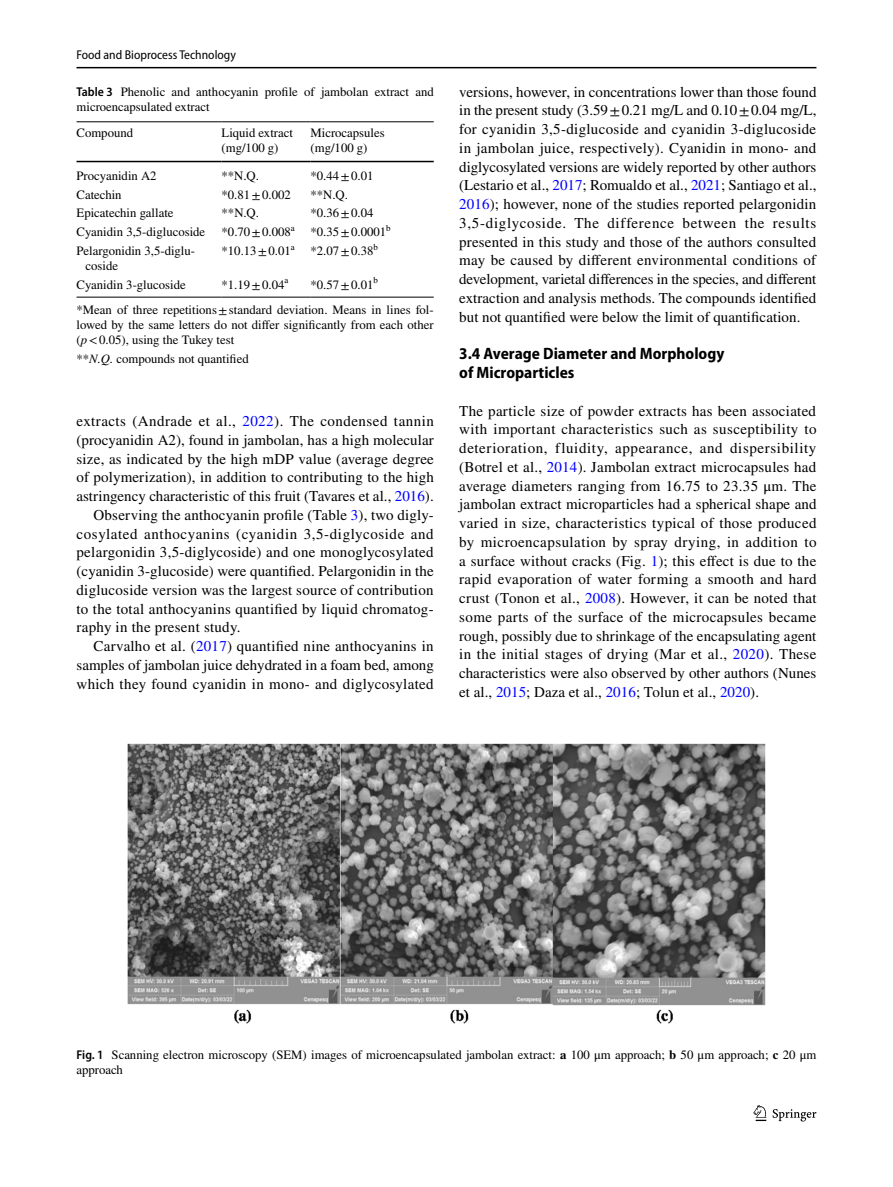
<style>
.page{position:relative;width:893px;height:1187px;background:#fff}
.page>*{position:absolute;margin:0;border:0;box-sizing:border-box;transform-origin:0 0}
.t1{font:700 semi-condensed 16.5px/18.8px "Myriad Pro";color:#000}
.t2{font:15px/18.8px "STIX";letter-spacing:.015em;color:#000;text-align:justify}
.t3{font:15px "STIX";letter-spacing:.04em;color:#000}
.t4{font:12.75px/15px "STIX";color:#000}
.t5{font:semi-condensed 12.75px "Myriad Pro";color:#000}
.s1{font-family:"Myriad Pro";font-weight:600;font-stretch:semi-condensed}
.s2{font-style:italic}
.s3{color:#00f}
.s4{font-weight:700}
</style>
<div class="page">
<hr style="left:77px;top:67px;width:739px;height:1px;background:#000">
<svg style="left:753px;top:1105px;width:13px;height:15px"></svg>
<svg style="left:773px;top:1109px;width:43px;height:12px"></svg>
<hr style="left:77px;top:121px;width:145px;height:1px;background:#000">
<hr style="left:77px;top:161px;width:145px;height:1px;background:#000">
<hr style="left:222px;top:121px;width:89px;height:1px;background:#000">
<hr style="left:222px;top:161px;width:89px;height:1px;background:#000">
<hr style="left:310px;top:121px;width:124px;height:1px;background:#000">
<hr style="left:310px;top:161px;width:124px;height:1px;background:#000">
<hr style="left:77px;top:297px;width:145px;height:1px;background:#000">
<hr style="left:222px;top:297px;width:89px;height:1px;background:#000">
<hr style="left:310px;top:297px;width:124px;height:1px;background:#000">
<img style="left:128px;top:743px;width:637px;height:280px">
<p class="t5" style="left:77px;top:48px;width:161px">Food and Bioprocess Technology</p>
<p class="t4" style="left:77px;top:85px;width:359px"><span class="s1">Table 3</span> Phenolic and anthocyanin profile of jambolan extract and microencapsulated extract</p>
<p class="t4" style="left:77px;top:126px;width:58px">Compound</p>
<p class="t4" style="left:222px;top:126px;width:73px">Liquid extract (mg/100 g)</p>
<p class="t4" style="left:311px;top:126px;width:76px">Microcapsules (mg/100 g)</p>
<p class="t4" style="left:77px;top:169px;width:82px">Procyanidin A2</p>
<p class="t4" style="left:222px;top:169px;width:39px">**N.Q.</p>
<p class="t4" style="left:311px;top:169px;width:64px">*0.44±0.01</p>
<p class="t4" style="left:77px;top:188px;width:47px">Catechin</p>
<p class="t4" style="left:222px;top:188px;width:71px">*0.81±0.002</p>
<p class="t4" style="left:311px;top:188px;width:39px">**N.Q.</p>
<p class="t4" style="left:77px;top:206px;width:99px">Epicatechin gallate</p>
<p class="t4" style="left:222px;top:206px;width:39px">**N.Q.</p>
<p class="t4" style="left:311px;top:206px;width:64px">*0.36±0.04</p>
<p class="t4" style="left:77px;top:225px;width:130px">Cyanidin 3,5-diglucoside</p>
<p class="t4" style="left:222px;top:225px;width:171px">*0.70±0.008<sup>a</sup> *0.35±0.0001<sup>b</sup></p>
<p class="t4" style="left:86px;top:244px;width:111px;text-indent:-9px">Pelargonidin 3,5-diglu&shy;coside</p>
<p class="t4" style="left:222px;top:244px;width:158px">*10.13±0.01<sup>a</sup> *2.07±0.38<sup>b</sup></p>
<p class="t4" style="left:77px;top:277px;width:111px">Cyanidin 3-glucoside</p>
<p class="t4" style="left:222px;top:277px;width:68px">*1.19±0.04<sup>a</sup></p>
<p class="t4" style="left:310px;top:277px;width:69px">*0.57±0.01<sup>b</sup></p>
<p class="t4" style="left:77px;top:302px;width:359px;text-align:justify">*Mean of three repetitions±standard deviation. Means in lines fol&shy;lowed by the same letters do not differ significantly from each other (<span class="s2">p</span>&lt;0.05), using the Tukey test</p>
<p class="t4" style="left:77px;top:352px;width:174px">**<span class="s2">N.Q.</span> compounds not quantified</p>
<p class="t2" style="left:77px;top:412px;width:359px">extracts (Andrade et al., <span class="s3">2022</span>). The condensed tannin</p>
<p class="t2" style="left:77px;top:431px;width:359px">(procyanidin A2), found in jambolan, has a high molecular</p>
<p class="t2" style="left:77px;top:450px;width:359px">size, as indicated by the high mDP value (average degree</p>
<p class="t2" style="left:77px;top:469px;width:359px">of polymerization), in addition to contributing to the high</p>
<p class="t2" style="left:77px;top:487px;width:359px">astringency characteristic of this fruit (Tavares et al., <span class="s3">2016</span>).</p>
<p class="t2" style="left:94px;top:506px;width:342px">Observing the anthocyanin profile (Table <span class="s3">3</span>), two digly-</p>
<p class="t3" style="left:77px;top:523px;width:359px">cosylated anthocyanins (cyanidin 3,5-diglycoside and</p>
<p class="t2" style="left:77px;top:544px;width:359px">pelargonidin 3,5-diglycoside) and one monoglycosylated</p>
<p class="t2" style="left:77px;top:562px;width:359px">(cyanidin 3-glucoside) were quantified. Pelargonidin in the</p>
<p class="t2" style="left:77px;top:581px;width:359px">diglucoside version was the largest source of contribution</p>
<p class="t2" style="left:77px;top:600px;width:359px">to the total anthocyanins quantified by liquid chromatog-</p>
<p class="t2" style="left:77px;top:619px;width:165px">raphy in the present study.</p>
<p class="t2" style="left:94px;top:637px;width:342px">Carvalho et al. (<span class="s3">2017</span>) quantified nine anthocyanins in</p>
<p class="t2" style="left:77px;top:656px;width:359px">samples of jambolan juice dehydrated in a foam bed, among</p>
<p class="t2" style="left:77px;top:675px;width:359px">which they found cyanidin in mono- and diglycosylated</p>
<p class="t2" style="left:459px;top:83px;width:359px">versions, however, in concentrations lower than those found in the present study (3.59±0.21 mg/L and 0.10±0.04 mg/L, for cyanidin 3,5-diglucoside and cyanidin 3-diglucoside in jambolan juice, respectively). Cyanidin in mono- and diglycosylated versions are widely reported by other authors (Lestario et al., <span class="s3">2017</span>; Romualdo et al., <span class="s3">2021</span>; Santiago et al., <span class="s3">2016</span>); however, none of the studies reported pelargonidin 3,5-diglycoside. The difference between the results presented in this study and those of the authors consulted may be caused by different environmental conditions of development, varietal differences in the species, and different extraction and analysis methods. The compounds identified but not quantified were below the limit of quantification.</p>
<p class="t1" style="left:459px;top:344px;width:267px">3.4 Average Diameter and Morphology of Microparticles</p>
<p class="t2" style="left:459px;top:402px;width:359px">The particle size of powder extracts has been associated with important characteristics such as susceptibility to deterioration, fluidity, appearance, and dispersibility (Botrel et al., <span class="s3">2014</span>). Jambolan extract microcapsules had average diameters ranging from 16.75 to 23.35 μm. The jambolan extract microparticles had a spherical shape and varied in size, characteristics typical of those produced by microencapsulation by spray drying, in addition to a surface without cracks (Fig. <span class="s3">1</span>); this effect is due to the rapid evaporation of water forming a smooth and hard crust (Tonon et al., <span class="s3">2008</span>). However, it can be noted that some parts of the surface of the microcapsules became rough, possibly due to shrinkage of the encapsulating agent in the initial stages of drying (Mar et al., <span class="s3">2020</span>). These characteristics were also observed by other authors (Nunes et al., <span class="s3">2015</span>; Daza et al., <span class="s3">2016</span>; Tolun et al., <span class="s3">2020</span>).</p>
<p class="t4" style="left:77px;top:1047px;width:741px"><span class="s1">Fig. 1</span> Scanning electron microscopy (SEM) images of microencapsulated jambolan extract: <span class="s4">a</span> 100 μm approach; <span class="s4">b</span> 50 μm approach; <span class="s4">c</span> 20 μm approach</p>
</div>
